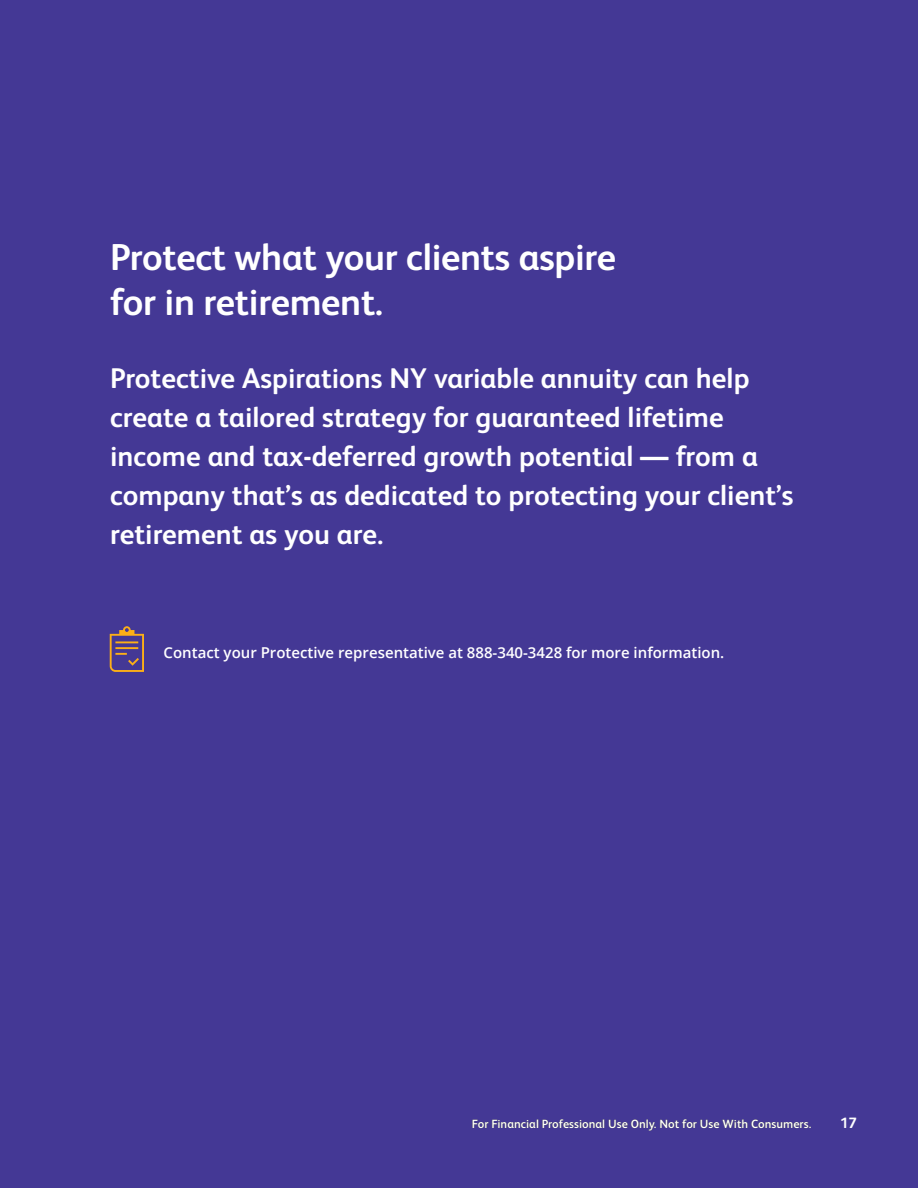
<style>
.page{position:relative;width:918px;height:1188px;background:#443895}
.page>*{position:absolute;margin:0;border:0;box-sizing:border-box;transform-origin:0 0}
.t1{font:700 37.5px/45px "FS Albert Pro";letter-spacing:-.01em;color:#fff}
.t2{font:700 28.5px/39px "FS Albert Pro";color:#fff}
.t3{font:600 15px "Open Sans";color:#fff}
.t4{font:700 15px "FS Albert Pro";color:#fff}
.t5{font:700 12px "FS Albert Pro";color:#fff}
</style>
<div class="page">
<svg style="left:110px;top:626px;width:34px;height:46px"></svg>
<h1 class="t1" style="left:110px;top:233px;width:508px">Protect what your clients aspire for in retirement.</h1>
<p class="t2" style="left:110px;top:357px;width:685px">Protective Aspirations NY variable annuity can help create a tailored strategy for guaranteed lifetime income and tax-deferred growth potential — from a company that’s as dedicated to protecting your client’s retirement as you are.</p>
<p class="t3" style="left:164px;top:642px;width:562px">Contact your Protective representative at 888-340-3428 for more information.</p>
<p class="t5" style="left:472px;top:1115px;width:341px">For Financial Professional Use Only. Not for Use With Consumers.</p>
<p class="t4" style="left:840px;top:1112px;width:18px">17</p>
</div>
